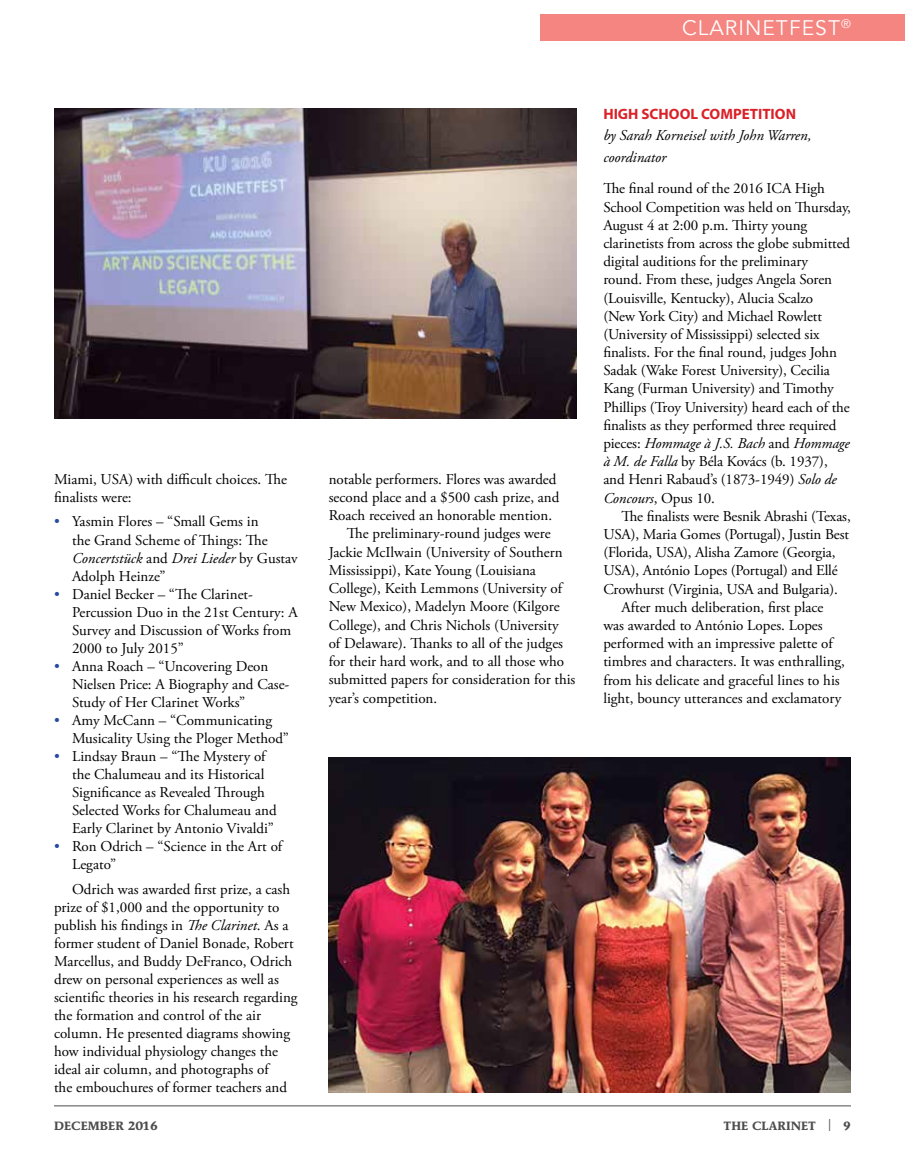
<style>
.page{position:relative;width:905px;height:1161px;background:#fff}
.page>*{position:absolute;margin:0;border:0;box-sizing:border-box;transform-origin:0 0}
.t1{font:21px "Avenir";letter-spacing:.05em;color:#fff}
.t2{font:15px/18px "Adobe Garamond Pro";color:#000}
.t3{font:italic 15px/21.1px "Adobe Garamond Pro";color:#000}
.t4{font:700 15px "Myriad Pro";color:#da2128}
.t5{font:700 12px "AT Mendoza Roman";color:#4d4d4f}
.s1{color:#284ba0}
.s2{font-style:italic}
</style>
<div class="page">
<hr style="left:54px;top:1106px;width:796px;height:1px;background:#4d4d4f">
<div style="left:540px;top:14px;width:364px;height:27px;background:#f48580"></div>
<img style="left:54px;top:108px;width:522px;height:311px">
<img style="left:328px;top:757px;width:522px;height:335px">
<p class="t2" style="left:54px;top:470px;width:234px">Miami, USA) with difficult choices. The finalists were:</p>
<p class="t2" style="left:72px;top:513px;width:227px;text-indent:-18px"><span class="s1">•</span> Yasmin Flores – “Small Gems in<br>the Grand Scheme of Things: The<br><span class="s2">Concertstück</span> and <span class="s2">Drei Lieder</span> by Gustav<br>Adolph Heinze”</p>
<p class="t2" style="left:72px;top:585px;width:227px;text-indent:-18px"><span class="s1">•</span> Daniel Becker – “The Clarinet-<br>Percussion Duo in the 21st Century: A<br>Survey and Discussion of Works from<br>2000 to July 2015”</p>
<p class="t2" style="left:72px;top:658px;width:219px;text-indent:-18px"><span class="s1">•</span> Anna Roach – “Uncovering Deon<br>Nielsen Price: A Biography and Case-<br>Study of Her Clarinet Works”</p>
<p class="t2" style="left:72px;top:712px;width:218px;text-indent:-18px"><span class="s1">•</span> Amy McCann – “Communicating<br>Musicality Using the Ploger Method”</p>
<p class="t2" style="left:72px;top:748px;width:206px;text-indent:-18px"><span class="s1">•</span> Lindsay Braun – “The Mystery of the Chalumeau and its Historical Significance as Revealed Through Selected Works for Chalumeau and Early Clarinet by Antonio Vivaldi”</p>
<p class="t2" style="left:72px;top:838px;width:212px;text-indent:-18px"><span class="s1">•</span> Ron Odrich – “Science in the Art of<br>Legato”</p>
<p class="t2" style="left:54px;top:881px;width:245px;text-indent:18px">Odrich was awarded first prize, a cash prize of $1,000 and the opportunity to publish his findings in <span class="s2">The Clarinet</span>. As a former student of Daniel Bonade, Robert Marcellus, and Buddy DeFranco, Odrich drew on personal experiences as well as scientific theories in his research regarding the formation and control of the air column. He presented diagrams showing how individual physiology changes the ideal air column, and photographs of<br>the embouchures of former teachers and</p>
<h1 class="t1" style="left:682px;top:15px;width:170px">CLARINETFEST<sup>®</sup></h1>
<p class="t2" style="left:328px;top:470px;width:229px">notable performers. Flores was awarded</p>
<p class="t2" style="left:328px;top:489px;width:232px">second place and a $500 cash prize, and</p>
<p class="t2" style="left:328px;top:507px;width:225px">Roach received an honorable mention.</p>
<p class="t2" style="left:347px;top:525px;width:205px">The preliminary-round judges were</p>
<p class="t2" style="left:328px;top:543px;width:235px">Jackie McIlwain (University of Southern</p>
<p class="t2" style="left:328px;top:562px;width:209px">Mississippi), Kate Young (Louisiana</p>
<p class="t2" style="left:328px;top:580px;width:235px">College), Keith Lemmons (University of</p>
<p class="t2" style="left:328px;top:598px;width:232px">New Mexico), Madelyn Moore (Kilgore</p>
<p class="t2" style="left:328px;top:617px;width:231px">College), and Chris Nichols (University</p>
<p class="t2" style="left:328px;top:635px;width:236px">of Delaware). Thanks to all of the judges</p>
<p class="t2" style="left:328px;top:653px;width:237px">for their hard work, and to all those who</p>
<p class="t2" style="left:328px;top:671px;width:248px">submitted papers for consideration for this</p>
<p class="t2" style="left:328px;top:690px;width:110px">year’s competition.</p>
<p class="t4" style="left:603px;top:104px;width:194px">HIGH SCHOOL COMPETITION</p>
<p class="t3" style="left:603px;top:126px;width:210px">by Sarah Korneisel with John Warren, coordinator</p>
<p class="t2" style="left:603px;top:180px;width:249px">The final round of the 2016 ICA High School Competition was held on Thursday, August 4 at 2:00 p.m. Thirty young clarinetists from across the globe submitted digital auditions for the preliminary<br>round. From these, judges Angela Soren (Louisville, Kentucky), Alucia Scalzo<br>(New York City) and Michael Rowlett (University of Mississippi) selected six finalists. For the final round, judges John Sadak (Wake Forest University), Cecilia Kang (Furman University) and Timothy Phillips (Troy University) heard each of the finalists as they performed three required pieces: <span class="s2">Hommage à J.S. Bach</span> and <span class="s2">Hommage à M. de Falla</span> by Béla Kovács (b. 1937), and Henri Rabaud’s (1873-1949) <span class="s2">Solo de Concours</span>, Opus 10.</p>
<p class="t2" style="left:621px;top:508px;width:231px">The finalists were Besnik Abrashi (Texas,</p>
<p class="t2" style="left:603px;top:526px;width:247px">USA), Maria Gomes (Portugal), Justin Best</p>
<p class="t2" style="left:603px;top:544px;width:234px">(Florida, USA), Alisha Zamore (Georgia,</p>
<p class="t2" style="left:603px;top:562px;width:236px">USA), António Lopes (Portugal) and Ellé</p>
<p class="t2" style="left:603px;top:580px;width:236px">Crowhurst (Virginia, USA and Bulgaria).</p>
<p class="t2" style="left:621px;top:599px;width:203px">After much deliberation, first place</p>
<p class="t2" style="left:603px;top:617px;width:221px">was awarded to António Lopes. Lopes</p>
<p class="t2" style="left:603px;top:635px;width:231px">performed with an impressive palette of</p>
<p class="t2" style="left:603px;top:653px;width:243px">timbres and characters. It was enthralling,</p>
<p class="t2" style="left:603px;top:671px;width:238px">from his delicate and graceful lines to his</p>
<p class="t2" style="left:603px;top:690px;width:239px">light, bouncy utterances and exclamatory</p>
<p class="t5" style="left:54px;top:1118px;width:105px">DECEMBER 2016</p>
<p class="t5" style="left:723px;top:1118px;width:129px">THE CLARINET <sup>|</sup> 9</p>
</div>
